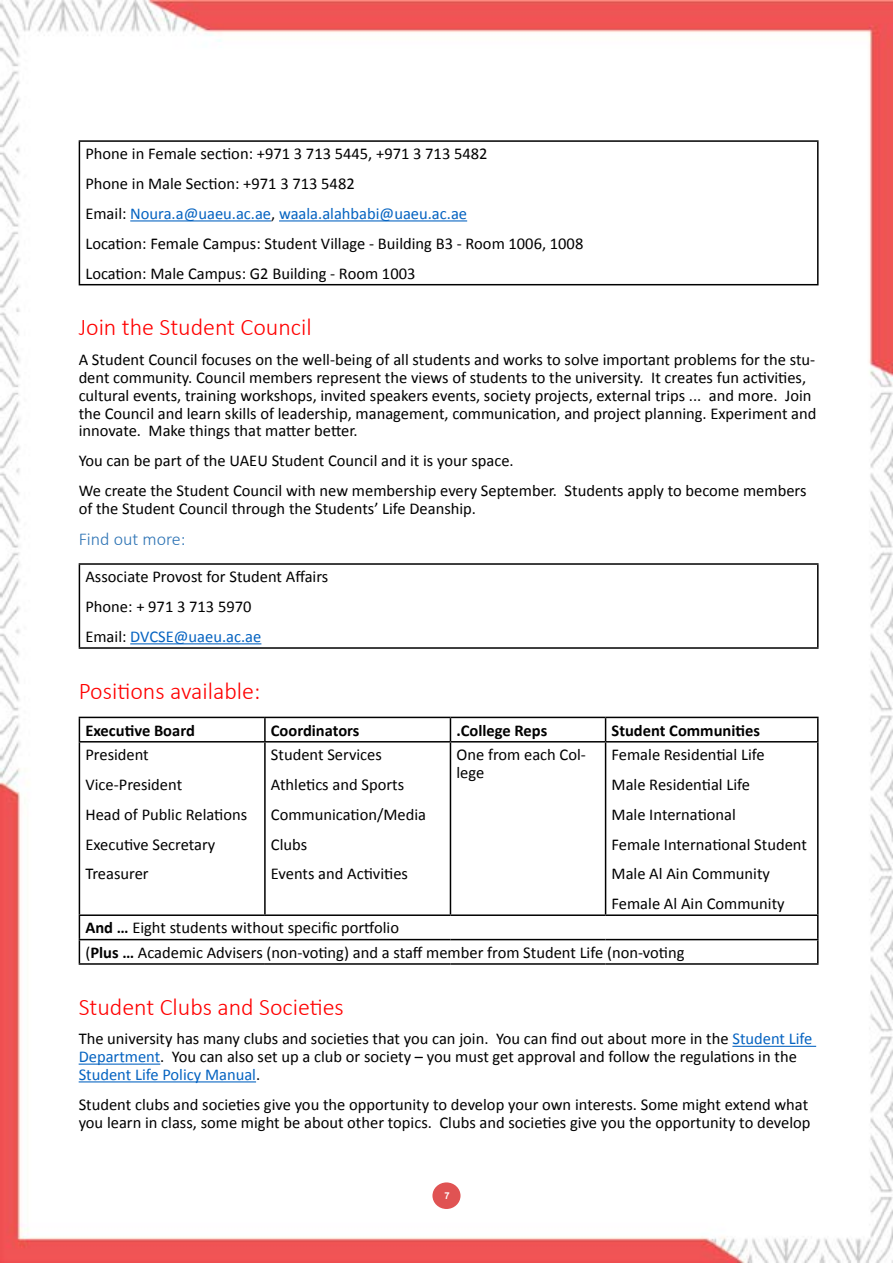
<style>
.page{position:relative;width:893px;height:1263px;background:#fff}
.page>*{position:absolute;margin:0;border:0;box-sizing:border-box;transform-origin:0 0}
.t1{font:300 24px "Calibri";color:#f00}
.t2{font:300 18px "Calibri";color:#2e74b5}
.t3{font:16.5px/29.8px "Calibri";color:#000}
.t4{font:700 16.5px "Calibri";color:#000}
.t5{font:10.5px "Ara ES Nawar";color:#fff}
.s1{color:#0563c1}
.s2{font-weight:700}
</style>
<div class="page">
<img style="left:0;top:0;width:893px;height:1263px">
<div style="left:432px;top:1182px;width:28px;height:27px;background:#e05353;border-radius:50%"></div>
<hr style="left:732px;top:1046px;width:84px;height:1px;background:#0563c1">
<hr style="left:79px;top:1063px;width:81px;height:2px;background:#0563c1">
<hr style="left:79px;top:1081px;width:177px;height:1px;background:#0563c1">
<hr style="left:79px;top:140px;width:740px;height:2px;background:#000">
<hr style="left:79px;top:142px;width:1px;height:142px;background:#000">
<hr style="left:817px;top:142px;width:2px;height:142px;background:#000">
<hr style="left:79px;top:284px;width:740px;height:1px;background:#000">
<hr style="left:130px;top:220px;width:141px;height:1px;background:#0563c1">
<hr style="left:279px;top:220px;width:188px;height:1px;background:#0563c1">
<hr style="left:79px;top:563px;width:740px;height:2px;background:#000">
<hr style="left:79px;top:565px;width:1px;height:82px;background:#000">
<hr style="left:817px;top:565px;width:2px;height:82px;background:#000">
<hr style="left:79px;top:647px;width:740px;height:2px;background:#000">
<hr style="left:130px;top:643px;width:131px;height:1px;background:#0563c1">
<hr style="left:79px;top:717px;width:186px;height:1px;background:#000">
<svg style="left:79px;top:718px;width:1px;height:23px"></svg>
<hr style="left:265px;top:717px;width:185px;height:1px;background:#000">
<hr style="left:264px;top:718px;width:2px;height:23px;background:#000">
<hr style="left:450px;top:717px;width:156px;height:1px;background:#000">
<svg style="left:450px;top:718px;width:1px;height:23px"></svg>
<hr style="left:606px;top:717px;width:213px;height:1px;background:#000">
<svg style="left:605px;top:718px;width:1px;height:23px"></svg>
<hr style="left:817px;top:718px;width:2px;height:23px;background:#000">
<hr style="left:79px;top:741px;width:186px;height:1px;background:#000">
<hr style="left:79px;top:742px;width:1px;height:172px;background:#000">
<hr style="left:265px;top:741px;width:185px;height:1px;background:#000">
<hr style="left:264px;top:742px;width:2px;height:172px;background:#000">
<hr style="left:450px;top:741px;width:156px;height:1px;background:#000">
<hr style="left:450px;top:742px;width:1px;height:172px;background:#000">
<hr style="left:606px;top:741px;width:213px;height:1px;background:#000">
<hr style="left:605px;top:742px;width:1px;height:172px;background:#000">
<hr style="left:817px;top:742px;width:2px;height:172px;background:#000">
<hr style="left:79px;top:914px;width:186px;height:2px;background:#000">
<hr style="left:265px;top:914px;width:185px;height:2px;background:#000">
<hr style="left:450px;top:914px;width:156px;height:2px;background:#000">
<hr style="left:606px;top:914px;width:213px;height:2px;background:#000">
<hr style="left:817px;top:916px;width:2px;height:23px;background:#000">
<hr style="left:79px;top:939px;width:186px;height:1px;background:#000">
<svg style="left:79px;top:916px;width:1px;height:47px"></svg>
<hr style="left:265px;top:939px;width:185px;height:1px;background:#000">
<hr style="left:450px;top:939px;width:156px;height:1px;background:#000">
<hr style="left:606px;top:939px;width:213px;height:1px;background:#000">
<hr style="left:817px;top:940px;width:2px;height:23px;background:#000">
<hr style="left:79px;top:963px;width:186px;height:2px;background:#000">
<hr style="left:265px;top:963px;width:185px;height:2px;background:#000">
<hr style="left:450px;top:963px;width:156px;height:2px;background:#000">
<hr style="left:606px;top:963px;width:213px;height:2px;background:#000">
<p class="t3" style="left:85px;top:138px;width:499px">Phone in Female section: +971 3 713 5445, +971 3 713 5482<br>Phone in Male Section: +971 3 713 5482<br>Email: <span class="s1">Noura.a@uaeu.ac.ae</span>, <span class="s1">waala.alahbabi@uaeu.ac.ae<br></span>Location: Female Campus: Student Village - Building B3 - Room 1006, 1008<br>Location: Male Campus: G2 Building - Room 1003</p>
<h1 class="t1" style="left:79px;top:312px;width:235px">Join the Student Council</h1>
<p class="t3" style="left:79px;top:350px;width:739px;line-height:17.9px">A Student Council focuses on the well-being of all students and works to solve important problems for the stu&shy;dent community. Council members represent the views of students to the university. It creates fun activities, cultural events, training workshops, invited speakers events, society projects, external trips ... and more. Join the Council and learn skills of leadership, management, communication, and project planning. Experiment and innovate. Make things that matter better.</p>
<p class="t3" style="left:79px;top:445px;width:729px">You can be part of the UAEU Student Council and it is your space.<br>We create the Student Council with new membership every September. Students apply to become members</p>
<p class="t3" style="left:79px;top:493px;width:399px">of the Student Council through the Students’ Life Deanship.</p>
<p class="t2" style="left:79px;top:528px;width:108px">Find out more:</p>
<p class="t3" style="left:85px;top:561px;width:244px">Associate Provost for Student Affairs<br>Phone: + 971 3 713 5970<br>Email: <span class="s1">DVCSE@uaeu.ac.ae</span></p>
<h1 class="t1" style="left:79px;top:676px;width:183px">Positions available:</h1>
<p class="t4" style="left:85px;top:719px;width:111px">Executive Board</p>
<p class="t4" style="left:271px;top:719px;width:90px">Coordinators</p>
<p class="t4" style="left:456px;top:719px;width:92px">.College Reps</p>
<p class="t4" style="left:612px;top:719px;width:150px">Student Communities</p>
<p class="t3" style="left:85px;top:739px;width:163px">President<br>Vice-President<br>Head of Public Relations<br>Executive Secretary<br>Treasurer</p>
<p class="t3" style="left:271px;top:739px;width:157px">Student Services<br>Athletics and Sports<br>Communication/Media<br>Clubs<br>Events and Activities</p>
<p class="t3" style="left:456px;top:745px;width:131px;line-height:17.9px">One from each Col&shy;lege</p>
<p class="t3" style="left:612px;top:739px;width:197px">Female Residential Life<br>Male Residential Life<br>Male International<br>Female International Student<br>Male Al Ain Community<br>Female Al Ain Community</p>
<p class="t3" style="left:85px;top:915px;width:601px;line-height:24.3px"><span class="s2">And …</span> Eight students without specific portfolio<br>)<span class="s2">Plus …</span> Academic Advisers (non-voting) and a staff member from Student Life (non-voting</p>
<h1 class="t1" style="left:79px;top:992px;width:267px">Student Clubs and Societies</h1>
<p class="t3" style="left:79px;top:1029px;width:735px;line-height:17.9px">The university has many clubs and societies that you can join. You can find out about more in the <span class="s1">Student Life<br>Department</span>. You can also set up a club or society – you must get approval and follow the regulations in the<br><span class="s1">Student Life Policy Manual</span>.</p>
<p class="t3" style="left:79px;top:1095px;width:733px;line-height:17.9px">Student clubs and societies give you the opportunity to develop your own interests. Some might extend what you learn in class, some might be about other topics. Clubs and societies give you the opportunity to develop</p>
<p class="t5" style="left:444px;top:1190px;width:7px">7</p>
</div>
